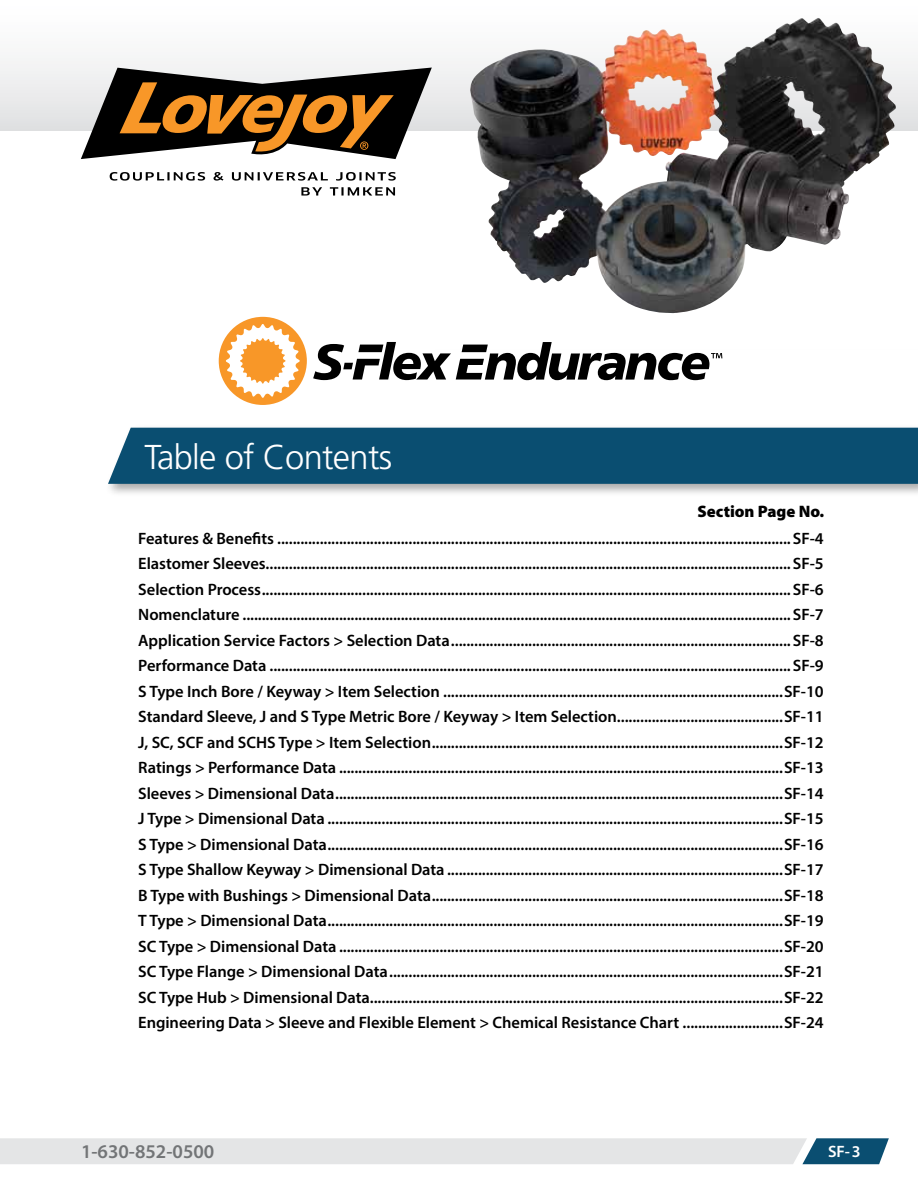
<style>
.page{position:relative;width:918px;height:1188px;background:#fff}
.page>*{position:absolute;margin:0;border:0;box-sizing:border-box;transform-origin:0 0}
.t1{font:300 34.5px "Frutiger LT";letter-spacing:-.02em;color:#fff}
.t2{font:600 19.5px "Myriad Pro";color:#737577}
.t3{font:900 16.65px "Myriad Pro";color:#000}
.t4{font:600 16.5px/25.5px "Myriad Pro";color:#000;text-align:justify}
.t5{font:600 16.5px "Myriad Pro";color:#fff}
</style>
<div class="page">
<svg style="left:0;top:18px;width:918px;height:112px"></svg>
<svg style="left:0;top:1138px;width:889px;height:26px;background:#d2d9dc"></svg>
<div style="left:106px;top:424px;width:812px;height:73px;background:#000;opacity:.34"></div>
<div style="left:108px;top:428px;width:810px;height:56px;background:#0a4e71"></div>
<svg style="left:81px;top:68px;width:351px;height:91px"></svg>
<svg style="left:301px;top:187px;width:94px;height:9px"></svg>
<svg style="left:110px;top:172px;width:286px;height:9px"></svg>
<img style="left:469px;top:18px;width:348px;height:246px">
<div style="left:219px;top:317px;width:88px;height:88px;background:#f89728;border-radius:50%"></div>
<svg style="left:226px;top:324px;width:74px;height:74px"></svg>
<svg style="left:313px;top:342px;width:409px;height:38px"></svg>
<h1 class="t1" style="left:144px;top:437px;width:249px">Table of Contents</h1>
<p class="t3" style="left:698px;top:500px;width:128px">Section Page No.</p>
<p class="t4" style="left:138px;top:525px;width:687px">Features &amp; Benefits .....................................................................................................................................SF-4<br>Elastomer Sleeves........................................................................................................................................SF-5<br>Selection Process.........................................................................................................................................SF-6<br>Nomenclature ..............................................................................................................................................SF-7<br>Application Service Factors &gt; Selection Data........................................................................................SF-8<br>Performance Data .......................................................................................................................................SF-9<br>S Type Inch Bore / Keyway &gt; Item Selection ........................................................................................SF-10<br>Standard Sleeve, J and S Type Metric Bore / Keyway &gt; Item Selection...........................................SF-11<br>J, SC, SCF and SCHS Type &gt; Item Selection...........................................................................................SF-12<br>Ratings &gt; Performance Data ...................................................................................................................SF-13<br>Sleeves &gt; Dimensional Data....................................................................................................................SF-14<br>J Type &gt; Dimensional Data ......................................................................................................................SF-15<br>S Type &gt; Dimensional Data......................................................................................................................SF-16<br>S Type Shallow Keyway &gt; Dimensional Data .......................................................................................SF-17<br>B Type with Bushings &gt; Dimensional Data...........................................................................................SF-18<br>T Type &gt; Dimensional Data......................................................................................................................SF-19<br>SC Type &gt; Dimensional Data ...................................................................................................................SF-20<br>SC Type Flange &gt; Dimensional Data......................................................................................................SF-21<br>SC Type Hub &gt; Dimensional Data...........................................................................................................SF-22<br>Engineering Data &gt; Sleeve and Flexible Element &gt; Chemical Resistance Chart ..........................SF-24</p>
<p class="t2" style="left:81px;top:1139px;width:135px">1-630-852-0500</p>
<p class="t5" style="left:828px;top:1141px;width:34px">SF-3</p>
</div>
